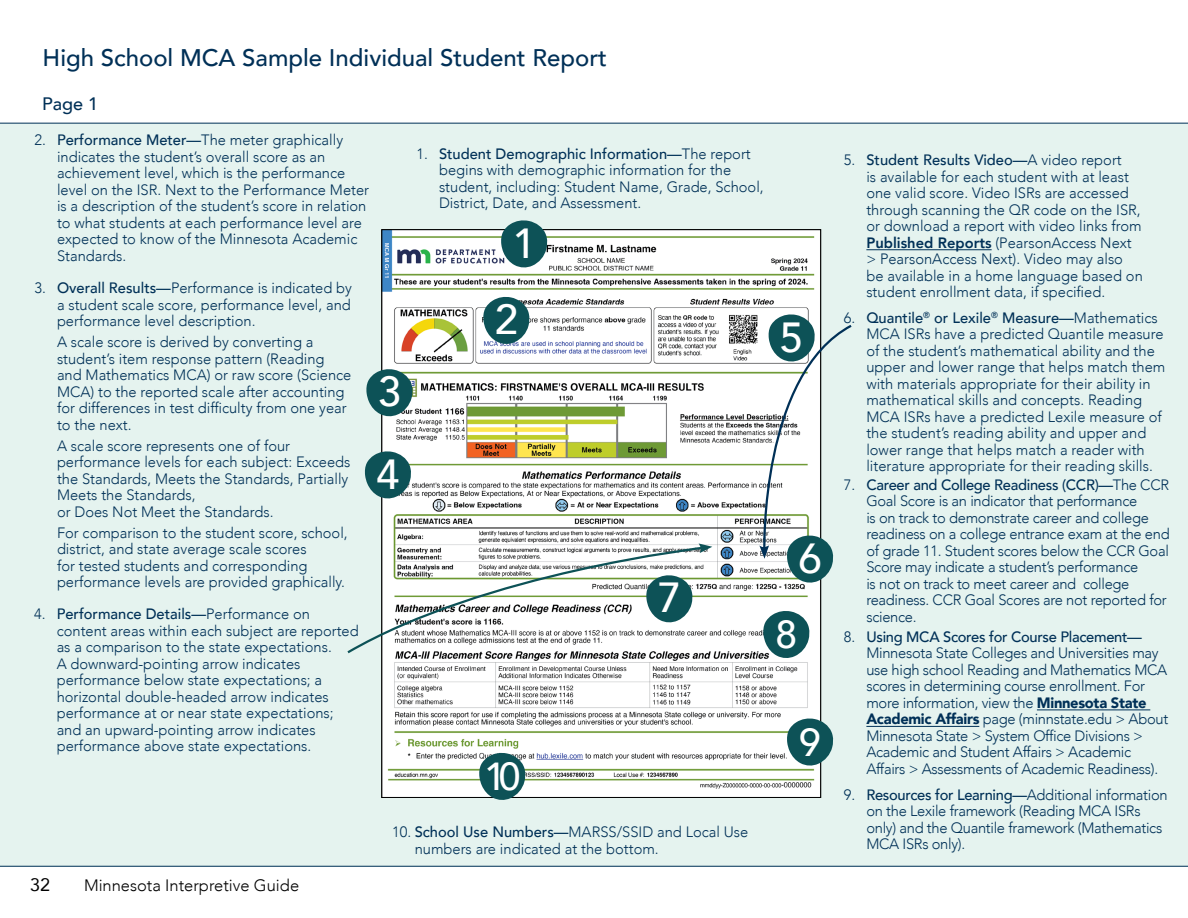
<style>
.page{position:relative;width:1188px;height:918px;background:#fff}
.page>*{position:absolute;margin:0;border:0;box-sizing:border-box;transform-origin:0 0}
.t1{font:500 42px/76.5px "Avenir";color:#fff;text-align:center}
.t2{font:500 39px "Avenir";color:#fff}
.Header_3{font:500 24px "Avenir";color:#003057}
.Callout_text{font:500 18px "Avenir";color:#003057}
.t3{font:18px "Avenir";color:#000}
.t4{font:300 16.5px "Avenir";color:#000}
.Callout_-_Reports_Numbered_text{font:300 15px/16.5px "Avenir";color:#003057}
.Callout_-_Reports_Numbered_text-2{font:300 15px/16.5px "Avenir";letter-spacing:-.02em;color:#003057}
.s1{font-weight:500}
.s2{font-weight:800}
.s3{font-weight:900}
</style>
<div class="page">
<div style="left:0;top:123px;width:1188px;height:744px;background:#e5f3ef"></div>
<img style="left:383px;top:231px;width:436px;height:565px">
<svg style="left:501px;top:220px;width:46px;height:48px;background:#3f7679"></svg>
<svg style="left:483px;top:296px;width:47px;height:49px"></svg>
<svg style="left:366px;top:368px;width:47px;height:49px;background:#43797b"></svg>
<svg style="left:365px;top:451px;width:46px;height:48px;background:#3e7578"></svg>
<svg style="left:345px;top:543px;width:367px;height:112px"></svg>
<svg style="left:479px;top:752px;width:47px;height:49px;background:#427679"></svg>
<svg style="left:759px;top:314px;width:95px;height:269px"></svg>
<svg style="left:787px;top:718px;width:46px;height:48px;background:#40777a"></svg>
<svg style="left:763px;top:610px;width:47px;height:49px"></svg>
<hr style="left:866px;top:249px;width:126px;height:1px;background:#003057">
<hr style="left:1037px;top:710px;width:113px;height:1px;background:#003057">
<hr style="left:866px;top:726px;width:113px;height:1px;background:#003057">
<h3 class="Header_3" style="left:43px;top:37px;width:566px">High School MCA Sample Individual Student Report</h3>
<p class="Callout_text" style="left:42px;top:88px;width:58px">Page 1</p>
<p class="Callout_-_Reports_Numbered_text" style="left:439px;top:145px;width:326px;text-indent:-22px">1. <span class="s1">Student Demographic Information—</span>The report begins with demographic information for the student, including: Student Name, Grade, School, District, Date, and Assessment.</p>
<p class="Callout_-_Reports_Numbered_text" style="left:57px;top:132px;width:314px;text-indent:-22px">2. <span class="s1">Performance Meter—</span>The meter graphically indicates the student’s overall score as an achievement level, which is the performance level on the ISR. Next to the Performance Meter is a description of the student’s score in relation to what students at each performance level are expected to know of the Minnesota Academic Standards.</p>
<p class="Callout_-_Reports_Numbered_text" style="left:57px;top:280px;width:297px;text-align:justify;text-indent:-22px">3. <span class="s1">Overall Results—</span>Performance is indicated by a student scale score, performance level, and performance level description.</p>
<p class="Callout_-_Reports_Numbered_text" style="left:57px;top:334px;width:296px">A scale score is derived by converting a student’s item response pattern (Reading and Mathematics MCA) or raw score (Science MCA) to the reported scale after accounting for differences in test difficulty from one year to the next.</p>
<p class="Callout_-_Reports_Numbered_text" style="left:57px;top:437px;width:295px">A scale score represents one of four performance levels for each subject: Exceeds the Standards, Meets the Standards, Partially Meets the Standards,<br>or Does Not Meet the Standards.</p>
<p class="Callout_-_Reports_Numbered_text" style="left:57px;top:524px;width:292px">For comparison to the student score, school, district, and state average scale scores<br>for tested students and corresponding performance levels are provided graphically.</p>
<p class="Callout_-_Reports_Numbered_text" style="left:57px;top:606px;width:304px;text-indent:-22px">4. <span class="s1">Performance Details—</span>Performance on content areas within each subject are reported as a comparison to the state expectations.<br>A downward-pointing arrow indicates performance below state expectations; a horizontal double-headed arrow indicates performance at or near state expectations; and an upward-pointing arrow indicates performance above state expectations.</p>
<h1 class="t1" style="left:495px;top:202px;width:42px">1<br>2</h1>
<h1 class="t1" style="left:376px;top:348px;width:26px;line-height:82.2px;text-align:left">3<br>4</h1>
<h1 class="t1" style="left:658px;top:557px;width:25px">7</h1>
<h2 class="t2" style="left:484px;top:743px;width:38px">10</h2>
<p class="t3" style="left:30px;top:870px;width:22px">32</p>
<p class="t4" style="left:84px;top:876px;width:217px">Minnesota Interpretive Guide</p>
<p class="Callout_-_Reports_Numbered_text" style="left:415px;top:824px;width:335px;text-indent:-22px">10. <span class="s1">School Use Numbers—</span>MARSS/SSID and Local Use numbers are indicated at the bottom.</p>
<h1 class="t1" style="left:780px;top:296px;width:25px">5</h1>
<h1 class="t1" style="left:798px;top:518px;width:25px">6</h1>
<h2 class="t2" style="left:776px;top:601px;width:23px">8</h2>
<h2 class="t2" style="left:799px;top:708px;width:23px">9</h2>
<p class="Callout_-_Reports_Numbered_text" style="left:866px;top:152px;width:278px;text-indent:-22px">5. <span class="s1">Student Results Video—</span>A video report<br>is available for each student with at least one valid score. Video ISRs are accessed through scanning the QR code on the ISR, or download a report with video links from <span class="s2">Published Reports</span> (PearsonAccess Next &gt; PearsonAccess Next). Video may also be available in a home language based on student enrollment data, if specified.</p>
<p class="Callout_-_Reports_Numbered_text" style="left:866px;top:309px;width:301px;text-indent:-22px">6. <span class="s1">Quantile</span><sup>®</sup> <span class="s1">or Lexile</span><sup>®</sup> <span class="s1">Measure—</span>Mathematics MCA ISRs have a predicted Quantile measure of the student’s mathematical ability and the upper and lower range that helps match them with materials appropriate for their ability in mathematical skills and concepts. Reading MCA ISRs have a predicted Lexile measure of the student’s reading ability and upper and lower range that helps match a reader with literature appropriate for their reading skills.</p>
<p class="Callout_-_Reports_Numbered_text-2" style="left:866px;top:476px;width:305px;text-indent:-22px">7. <span class="s1">Career and College Readiness (CCR)—</span>The CCR Goal Score is an indicator that performance<br>is on track to demonstrate career and college readiness on a college entrance exam at the end of grade 11. Student scores below the CCR Goal Score may indicate a student’s performance<br>is not on track to meet career and college readiness. CCR Goal Scores are not reported for science.</p>
<p class="Callout_-_Reports_Numbered_text-2" style="left:866px;top:628px;width:303px;text-indent:-22px">8. <span class="s1">Using MCA Scores for Course Placement— </span>Minnesota State Colleges and Universities may use high school Reading and Mathematics MCA scores in determining course enrollment. For more information, view the <span class="s3">Minnesota State Academic Affairs</span> page (minnstate.edu &gt; About Minnesota State &gt; System Office Divisions &gt; Academic and Student Affairs &gt; Academic Affairs &gt; Assessments of Academic Readiness).</p>
<p class="Callout_-_Reports_Numbered_text-2" style="left:866px;top:786px;width:303px;text-indent:-23px">9. <span class="s1">Resources for Learning—</span>Additional information on the Lexile framework (Reading MCA ISRs only) and the Quantile framework (Mathematics MCA ISRs only).</p>
</div>
